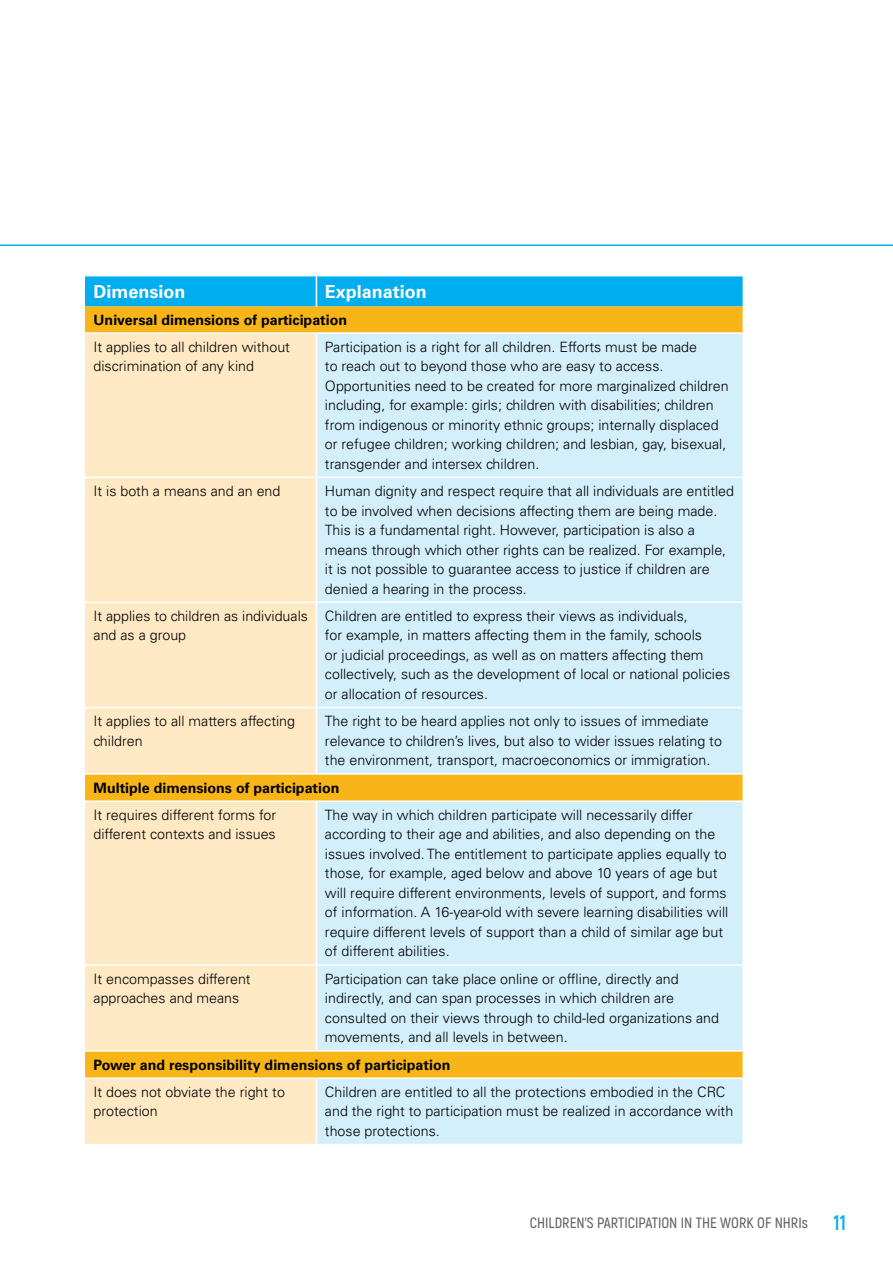
<style>
.page{position:relative;width:893px;height:1263px;background:#fff}
.page>*{position:absolute;margin:0;border:0;box-sizing:border-box;transform-origin:0 0}
.t1{font:700 18px "Univers LT Std";color:#fff}
.t2{font:600 15px "Akrobat";color:#636463}
.t3{font:300 14.25px/19.5px "Univers LT Std";color:#000}
.t4{font:700 14.25px "Univers LT Std";color:#000}
.s1{font-weight:700;font-size:21px;color:#00aeef}
</style>
<div class="page">
<hr style="left:0;top:244px;width:893px;height:2px;background:#00aeef">
<div style="left:85px;top:276px;width:658px;height:30px;background:#00aeef"></div>
<div style="left:85px;top:306px;width:658px;height:26px;background:#f8b518"></div>
<div style="left:85px;top:334px;width:231px;height:810px;background:#fee9c4"></div>
<div style="left:316px;top:334px;width:427px;height:810px;background:#d4effc"></div>
<hr style="left:316px;top:276px;width:1px;height:30px;background:#fff">
<hr style="left:316px;top:334px;width:1px;height:143px;background:#fff">
<hr style="left:85px;top:477px;width:231px;height:1px;background:#fff">
<hr style="left:316px;top:477px;width:427px;height:1px;background:#fff">
<hr style="left:316px;top:478px;width:1px;height:123px;background:#fff">
<hr style="left:85px;top:601px;width:231px;height:2px;background:#fff">
<hr style="left:316px;top:601px;width:427px;height:2px;background:#fff">
<hr style="left:316px;top:603px;width:1px;height:104px;background:#fff">
<hr style="left:85px;top:707px;width:231px;height:1px;background:#fff">
<hr style="left:316px;top:707px;width:427px;height:1px;background:#fff">
<hr style="left:316px;top:708px;width:1px;height:65px;background:#fff">
<hr style="left:85px;top:773px;width:231px;height:2px;background:#fff">
<hr style="left:316px;top:773px;width:427px;height:2px;background:#fff">
<hr style="left:85px;top:800px;width:231px;height:2px;background:#fff">
<hr style="left:316px;top:800px;width:427px;height:2px;background:#fff">
<hr style="left:316px;top:802px;width:1px;height:162px;background:#fff">
<hr style="left:85px;top:964px;width:231px;height:2px;background:#fff">
<hr style="left:316px;top:964px;width:427px;height:2px;background:#fff">
<hr style="left:316px;top:966px;width:1px;height:84px;background:#fff">
<hr style="left:85px;top:1050px;width:231px;height:2px;background:#fff">
<hr style="left:316px;top:1050px;width:427px;height:2px;background:#fff">
<hr style="left:85px;top:1077px;width:231px;height:2px;background:#fff">
<hr style="left:316px;top:1077px;width:427px;height:2px;background:#fff">
<hr style="left:316px;top:1079px;width:1px;height:65px;background:#fff">
<p class="t1" style="left:94px;top:281px;width:93px">Dimension</p>
<p class="t1" style="left:325px;top:281px;width:104px">Explanation</p>
<p class="t4" style="left:94px;top:311px;width:255px">Universal dimensions of participation</p>
<p class="t3" style="left:94px;top:337px;width:198px">It applies to all children without discrimination of any kind</p>
<p class="t3" style="left:325px;top:337px;width:405px">Participation is a right for all children. Efforts must be made<br>to reach out to beyond those who are easy to access.<br>Opportunities need to be created for more marginalized children including, for example: girls; children with disabilities; children from indigenous or minority ethnic groups; internally displaced or refugee children; working children; and lesbian, gay, bisexual, transgender and intersex children.</p>
<p class="t3" style="left:94px;top:481px;width:188px">It is both a means and an end</p>
<p class="t3" style="left:325px;top:481px;width:411px">Human dignity and respect require that all individuals are entitled to be involved when decisions affecting them are being made.<br>This is a fundamental right. However, participation is also a means through which other rights can be realized. For example, it is not possible to guarantee access to justice if children are denied a hearing in the process.</p>
<p class="t3" style="left:94px;top:606px;width:216px">It applies to children as individuals and as a group</p>
<p class="t3" style="left:325px;top:606px;width:407px">Children are entitled to express their views as individuals,<br>for example, in matters affecting them in the family, schools<br>or judicial proceedings, as well as on matters affecting them collectively, such as the development of local or national policies or allocation of resources.</p>
<p class="t3" style="left:94px;top:711px;width:203px">It applies to all matters affecting children</p>
<p class="t3" style="left:325px;top:711px;width:398px">The right to be heard applies not only to issues of immediate relevance to children’s lives, but also to wider issues relating to the environment, transport, macroeconomics or immigration.</p>
<p class="t4" style="left:94px;top:779px;width:247px">Multiple dimensions of participation</p>
<p class="t3" style="left:94px;top:805px;width:184px">It requires different forms for different contexts and issues</p>
<p class="t3" style="left:325px;top:805px;width:405px">The way in which children participate will necessarily differ according to their age and abilities, and also depending on the issues involved. The entitlement to participate applies equally to those, for example, aged below and above 10 years of age but will require different environments, levels of support, and forms of information. A 16-year-old with severe learning disabilities will require different levels of support than a child of similar age but of different abilities.</p>
<p class="t3" style="left:94px;top:969px;width:159px">It encompasses different approaches and means</p>
<p class="t3" style="left:325px;top:969px;width:396px">Participation can take place online or offline, directly and indirectly, and can span processes in which children are consulted on their views through to child-led organizations and movements, and all levels in between.</p>
<p class="t4" style="left:94px;top:1056px;width:358px">Power and responsibility dimensions of participation</p>
<p class="t3" style="left:94px;top:1082px;width:193px">It does not obviate the right to protection</p>
<p class="t3" style="left:325px;top:1082px;width:410px">Children are entitled to all the protections embodied in the CRC and the right to participation must be realized in accordance with those protections.</p>
<p class="t2" style="left:530px;top:1213px;width:318px">CHILDREN’S PARTICIPATION IN THE WORK OF NHRIs <span class="s1">11</span></p>
</div>
